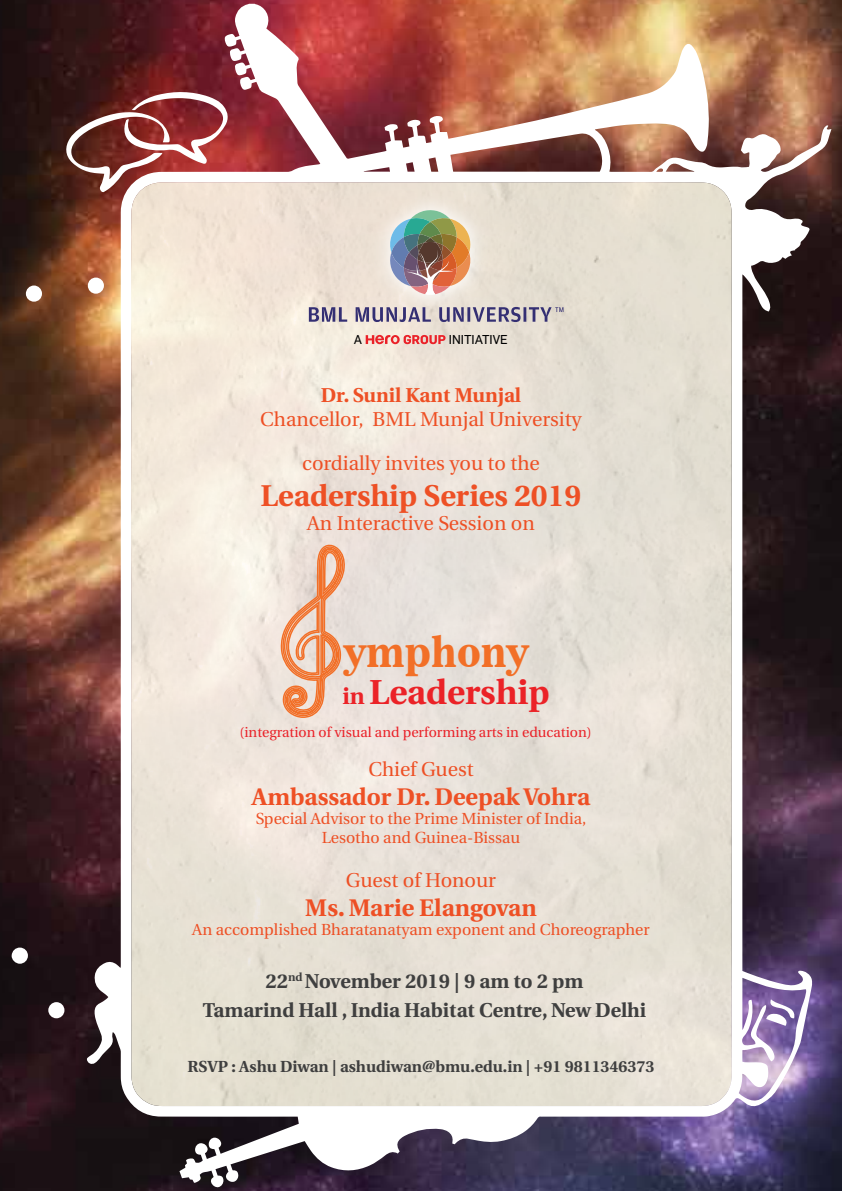
<style>
.page{position:relative;width:842px;height:1191px;background:#fff}
.page>*{position:absolute;margin:0;border:0;box-sizing:border-box;transform-origin:0 0}
.t1{font:42px "News 706 BT Bold C";color:#f26f27}
.t2{font:700 34.6px "Heuristica";color:#eb2227}
.t3{font:700 30px "Heuristica";color:#ee5025}
.t4{font:700 24px "Heuristica";color:#ee5025}
.t5{font:20px "Heuristica";color:#ee5025}
.t6{font:700 20px/29.4px "Heuristica";color:#3f3f3f;text-align:center}
.t7{font:700 20px "Heuristica";color:#ee5025}
.t8{font:16px/19.2px "Heuristica";color:#ee5025;text-align:center}
.t9{font:700 16px "Heuristica";color:#3f3f3f}
.t10{font:14.2px "Heuristica";color:#ea2128}
.t11{font:12.6px "Flama Basic";color:#010101}
.s1{font-size:23.4px}
</style>
<div class="page">
<img style="left:0;top:0;width:842px;height:1191px">
<img style="left:87px;top:4px;width:744px;height:1183px">
<svg style="left:65px;top:91px;width:164px;height:101px"></svg>
<div style="left:11px;top:947px;width:17px;height:16px;background:#fff;border-radius:50%"></div>
<div style="left:26px;top:285px;width:16px;height:17px;background:#fff;border-radius:50%"></div>
<div style="left:88px;top:277px;width:16px;height:17px;background:#fff;border-radius:50%"></div>
<div style="left:48px;top:1002px;width:16px;height:16px;background:#fff;border-radius:50%"></div>
<svg style="left:766px;top:999px;width:29px;height:26px"></svg>
<div style="left:131px;top:182px;width:600px;height:924px;background:linear-gradient(to right,#f0e6da,#e3ded3)"></div>
<img style="left:360px;top:180px;width:142px;height:145px">
<svg style="left:309px;top:307px;width:122px;height:15px;background:#9f97ac"></svg>
<svg style="left:439px;top:307px;width:124px;height:15px;background:#a19aad"></svg>
<img style="left:387px;top:208px;width:87px;height:89px">
<svg style="left:366px;top:334px;width:79px;height:10px"></svg>
<svg style="left:279px;top:434px;width:66px;height:286px;background:#edcdb9"></svg>
<p class="t11" style="left:354px;top:331px;width:10px">A</p>
<p class="t11" style="left:449px;top:331px;width:60px">INITIATIVE</p>
<p class="t7" style="left:321px;top:379px;width:202px">Dr. Sunil Kant Munjal</p>
<p class="t5" style="left:260px;top:404px;width:323px">Chancellor, BML Munjal University</p>
<p class="t5" style="left:302px;top:448px;width:239px">cordially invites you to the</p>
<h3 class="t3" style="left:261px;top:472px;width:322px">Leadership Series 2019</h3>
<p class="t5" style="left:307px;top:508px;width:229px">An Interactive Session on</p>
<h1 class="t1" style="left:344px;top:626px;width:186px">ymphony</h1>
<h2 class="t2" style="left:342px;top:664px;width:209px"><span class="s1">in</span> Leadership</h2>
<p class="t10" style="left:239px;top:721px;width:354px">(integration of visual and performing arts in education)</p>
<p class="t5" style="left:368px;top:754px;width:107px">Chief Guest</p>
<h3 class="t4" style="left:252px;top:777px;width:340px">Ambassador Dr. Deepak Vohra</h3>
<p class="t8" style="left:256px;top:809px;width:332px">Special Advisor to the Prime Minister of India,<br>Lesotho and Guinea-Bissau</p>
<p class="t5" style="left:346px;top:865px;width:152px">Guest of Honour</p>
<h3 class="t4" style="left:305px;top:888px;width:233px">Ms. Marie Elangovan</h3>
<p class="t8" style="left:192px;top:920px;width:459px">An accomplished Bharatanatyam exponent and Choreographer</p>
<p class="t6" style="left:203px;top:965px;width:445px">22<sup>nd</sup> November 2019 | 9 am to 2 pm<br>Tamarind Hall , India Habitat Centre, New Delhi</p>
<p class="t9" style="left:188px;top:1054px;width:468px">RSVP : Ashu Diwan | ashudiwan@bmu.edu.in | +91 9811346373</p>
</div>
